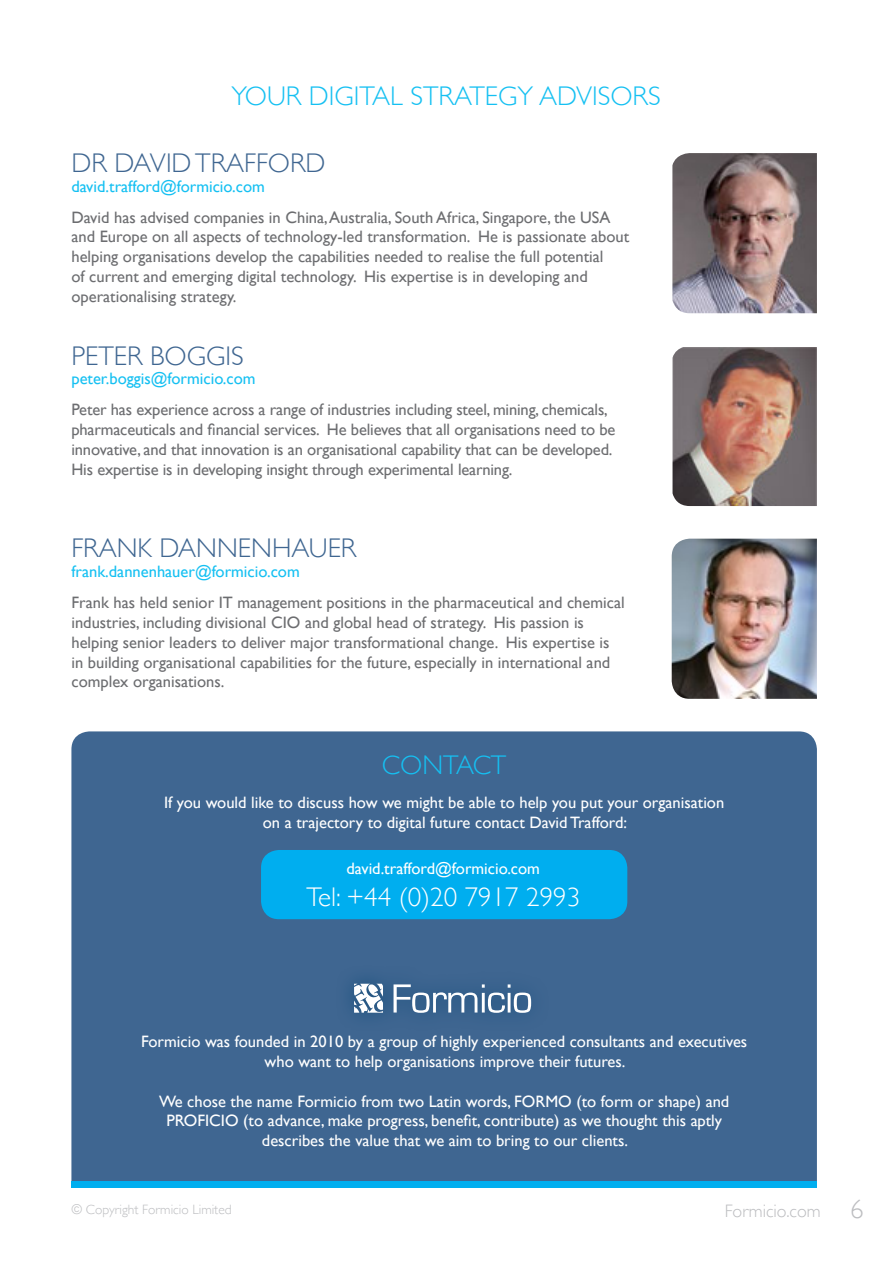
<style>
.page{position:relative;width:893px;height:1263px;background:#fff}
.page>*{position:absolute;margin:0;border:0;box-sizing:border-box;transform-origin:0 0}
.t1{font:300 27px "Gill Sans";color:#3f6691}
.t2{font:300 27px "Gill Sans";color:#15c0f2}
.t3{font:300 27px "Gill Sans";color:#fff}
.t4{font:300 27px "Gill Sans";color:#bcbdc0}
.t5{font:300 18px "Gill Sans";color:#bcbdc0}
.t6{font:16.5px/19.8px "Gill Sans";color:#6c6d70}
.t7{font:16.5px/19.8px "Gill Sans";color:#fff;text-align:center}
.t8{font:16.5px "Gill Sans";color:#15c0f2}
.t9{font:300 13.5px "Gill Sans";color:#bcbdc0}
</style>
<div class="page">
<div style="left:71px;top:731px;width:746px;height:450px;background:#3f6691"></div>
<img style="left:672px;top:153px;width:145px;height:160px">
<img style="left:672px;top:347px;width:145px;height:159px">
<img style="left:672px;top:539px;width:145px;height:160px">
<div style="left:71px;top:1181px;width:746px;height:6px;background:#00aeef"></div>
<div style="left:334px;top:964px;width:216px;height:68px;background:#3d6590"></div>
<svg style="left:354px;top:984px;width:29px;height:29px"></svg>
<svg style="left:394px;top:984px;width:137px;height:29px"></svg>
<div style="left:261px;top:850px;width:366px;height:69px;background:#00aeef;border-radius:18px"></div>
<p class="t2" style="left:231px;top:75px;width:431px">YOUR DIGITAL STRATEGY ADVISORS</p>
<p class="t1" style="left:71px;top:142px;width:256px">DR DAVID TRAFFORD</p>
<p class="t8" style="left:71px;top:176px;width:195px">david.trafford@formicio.com</p>
<p class="t6" style="left:71px;top:207px;width:559px">David has advised companies in China, Australia, South Africa, Singapore, the USA and Europe on all aspects of technology-led transformation. He is passionate about helping organisations develop the capabilities needed to realise the full potential<br>of current and emerging digital technology. His expertise is in developing and operationalising strategy.</p>
<p class="t1" style="left:71px;top:334px;width:174px">PETER BOGGIS</p>
<p class="t8" style="left:71px;top:369px;width:186px">peter.boggis@formicio.com</p>
<p class="t6" style="left:71px;top:400px;width:546px">Peter has experience across a range of industries including steel, mining, chemicals, pharmaceuticals and financial services. He believes that all organisations need to be innovative, and that innovation is an organisational capability that can be developed.<br>His expertise is in developing insight through experimental learning.</p>
<p class="t1" style="left:71px;top:527px;width:286px">FRANK DANNENHAUER</p>
<p class="t8" style="left:71px;top:562px;width:230px">frank.dannenhauer@formicio.com</p>
<p class="t6" style="left:71px;top:592px;width:555px">Frank has held senior IT management positions in the pharmaceutical and chemical industries, including divisional CIO and global head of strategy. His passion is helping senior leaders to deliver major transformational change. His expertise is in building organisational capabilities for the future, especially in international and complex organisations.</p>
<p class="t2" style="left:382px;top:744px;width:126px">CONTACT</p>
<p class="t7" style="left:164px;top:792px;width:562px">If you would like to discuss how we might be able to help you put your organisation on a trajectory to digital future contact David Trafford:</p>
<p class="t7" style="left:347px;top:858px;width:195px">david.trafford@formicio.com</p>
<p class="t3" style="left:306px;top:876px;width:275px">Tel: +44 (0)20 7917 2993</p>
<p class="t7" style="left:141px;top:1032px;width:608px">Formicio was founded in 2010 by a group of highly experienced consultants and executives who want to help organisations improve their futures.</p>
<p class="t7" style="left:159px;top:1091px;width:572px">We chose the name Formicio from two Latin words, FORMO (to form or shape) and<br>PROFICIO (to advance, make progress, benefit, contribute) as we thought this aptly describes the value that we aim to bring to our clients.</p>
<p class="t9" style="left:71px;top:1199px;width:162px">© Copyright Formicio Limited</p>
<p class="t5" style="left:725px;top:1197px;width:97px">Formicio.com</p>
<p class="t4" style="left:850px;top:1188px;width:15px">6</p>
</div>
